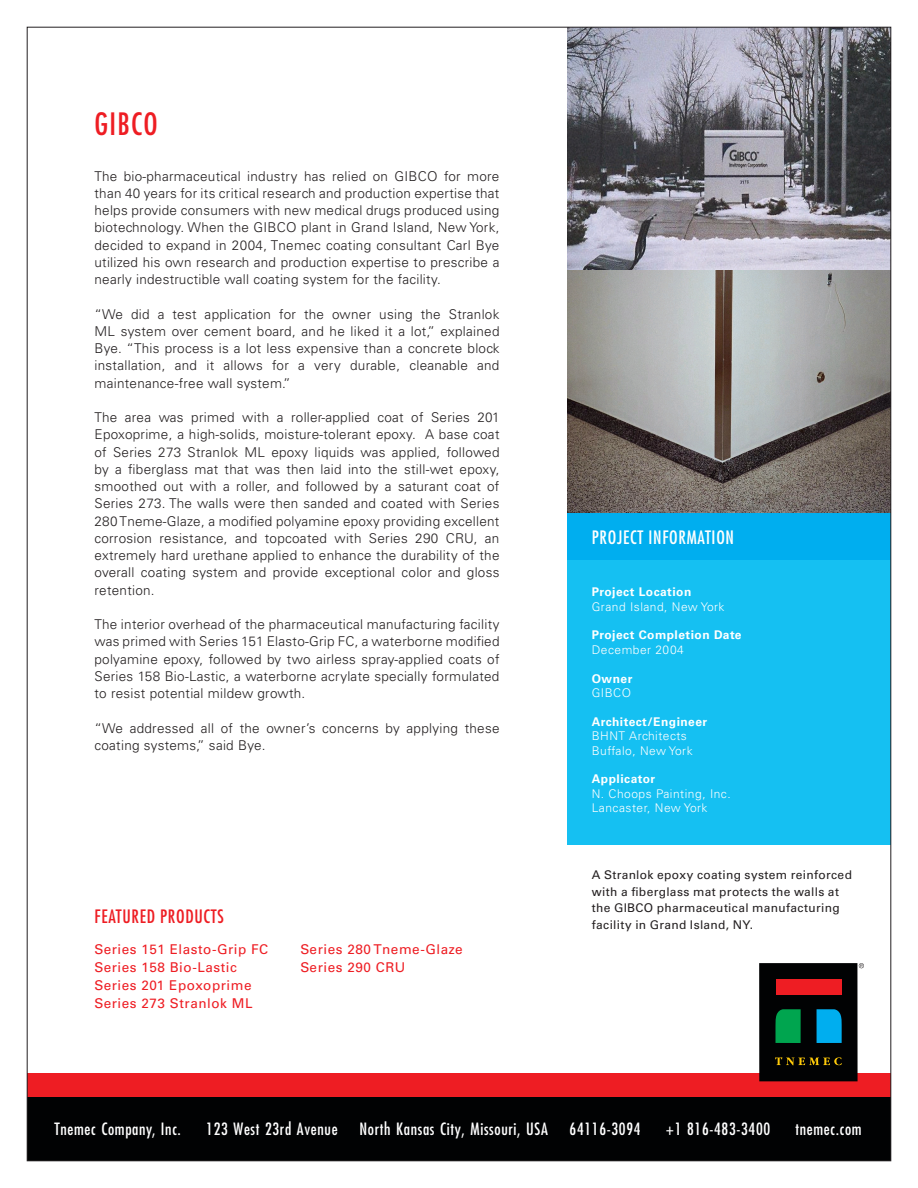
<style>
.page{position:relative;width:918px;height:1188px;background:#fff}
.page>*{position:absolute;margin:0;border:0;box-sizing:border-box;transform-origin:0 0}
.t1{font:condensed 30px "Futura Std";letter-spacing:.04em;color:#ee1d23}
.t2{font:condensed 18px "Futura Std";letter-spacing:.04em;color:#fff}
.t3{font:condensed 18px "Futura Std";letter-spacing:.04em;color:#ee1d23}
.t4{font:condensed 16.5px "Futura Std";letter-spacing:.04em;color:#fff}
.t5{font:300 13.5px/17.2px "Univers LT Std";letter-spacing:.02em;color:#231f20;text-align:justify}
.t6{font:13.5px/18px "Univers LT Std";letter-spacing:.04em;color:#ee1d23}
.Body_on_White{font:12px/16.5px "Univers LT Std";letter-spacing:.03em;color:#231f20}
.t7{font:300 12px "Univers LT Std";letter-spacing:.04em;color:#fff}
.t8{font:700 12px "Univers LT Std";letter-spacing:.04em;color:#fff}
</style>
<div class="page">
<div style="left:27px;top:1097px;width:864px;height:64px;background:#010203"></div>
<div style="left:27px;top:1074px;width:864px;height:23px;background:#ee1d23"></div>
<div style="left:567px;top:513px;width:324px;height:48px;background:#00aeef"></div>
<div style="left:567px;top:561px;width:324px;height:284px;background:#15c0f2"></div>
<img style="left:567px;top:270px;width:322px;height:243px">
<svg style="left:567px;top:29px;width:322px;height:241px"></svg>
<div style="left:759px;top:963px;width:99px;height:118px;background:#010203"></div>
<div style="left:776px;top:979px;width:65px;height:15px;background:#ee1d23"></div>
<svg style="left:775px;top:1009px;width:26px;height:34px"></svg>
<svg style="left:817px;top:1009px;width:25px;height:34px"></svg>
<svg style="left:775px;top:1057px;width:67px;height:8px"></svg>
<svg style="left:859px;top:963px;width:5px;height:5px"></svg>
<p class="t1" style="left:94px;top:106px;width:65px">GIBCO</p>
<p class="t5" style="left:94px;top:167px;width:407px">The bio-pharmaceutical industry has relied on GIBCO for more than 40 years for its critical research and production expertise that helps provide consumers with new medical drugs produced using biotechnology. When the GIBCO plant in Grand Island, New York, decided to expand in 2004, Tnemec coating consultant Carl Bye utilized his own research and production expertise to prescribe a nearly indestructible wall coating system for the facility.</p>
<p class="t5" style="left:94px;top:305px;width:407px">“We did a test application for the owner using the Stranlok ML system over cement board, and he liked it a lot,” explained Bye. “This process is a lot less expensive than a concrete block installation, and it allows for a very durable, cleanable and maintenance-free wall system.”</p>
<p class="t5" style="left:94px;top:409px;width:407px">The area was primed with a roller-applied coat of Series 201<br>Epoxoprime, a high-solids, moisture-tolerant epoxy. A base coat of Series 273 Stranlok ML epoxy liquids was applied, followed by a fiberglass mat that was then laid into the still-wet epoxy, smoothed out with a roller, and followed by a saturant coat of Series 273. The walls were then sanded and coated with Series 280 Tneme-Glaze, a modified polyamine epoxy providing excellent corrosion resistance, and topcoated with Series 290 CRU, an extremely hard urethane applied to enhance the durability of the overall coating system and provide exceptional color and gloss retention.</p>
<p class="t5" style="left:94px;top:616px;width:407px">The interior overhead of the pharmaceutical manufacturing facility was primed with Series 151 Elasto-Grip FC, a waterborne modified polyamine epoxy, followed by two airless spray-applied coats of Series 158 Bio-Lastic, a waterborne acrylate specially formulated to resist potential mildew growth.</p>
<p class="t5" style="left:94px;top:719px;width:407px">“We addressed all of the owner’s concerns by applying these coating systems,” said Bye.</p>
<p class="t3" style="left:94px;top:906px;width:131px">FEATURED PRODUCTS</p>
<p class="t6" style="left:94px;top:940px;width:175px">Series 151 Elasto-Grip FC<br>Series 158 Bio-Lastic<br>Series 201 Epoxoprime</p>
<p class="t6" style="left:94px;top:994px;width:160px">Series 273 Stranlok ML</p>
<p class="t6" style="left:300px;top:940px;width:164px">Series 280 Tneme-Glaze<br>Series 290 CRU</p>
<p class="t2" style="left:592px;top:526px;width:144px">PROJECT INFORMATION</p>
<p class="t8" style="left:592px;top:585px;width:101px">Project Location</p>
<p class="t7" style="left:592px;top:599px;width:134px">Grand Island, New York</p>
<p class="t8" style="left:592px;top:628px;width:151px">Project Completion Date</p>
<p class="t7" style="left:592px;top:642px;width:94px">December 2004</p>
<p class="t8" style="left:592px;top:671px;width:42px">Owner</p>
<p class="t7" style="left:592px;top:686px;width:41px">GIBCO</p>
<p class="t8" style="left:592px;top:715px;width:117px">Architect/Engineer</p>
<p class="t7" style="left:592px;top:729px;width:97px">BHNT Architects</p>
<p class="t7" style="left:592px;top:743px;width:102px">Buffalo, New York</p>
<p class="t8" style="left:592px;top:772px;width:65px">Applicator</p>
<p class="t7" style="left:592px;top:786px;width:140px">N. Choops Painting, Inc.</p>
<p class="t7" style="left:592px;top:801px;width:117px">Lancaster, New York</p>
<p class="Body_on_White" style="left:592px;top:867px;width:262px">A Stranlok epoxy coating system reinforced with a fiberglass mat protects the walls at the GIBCO pharmaceutical manufacturing facility in Grand Island, NY.</p>
<p class="t4" style="left:55px;top:1119px;width:128px">Tnemec Company, Inc.</p>
<p class="t4" style="left:206px;top:1119px;width:133px">123 West 23rd Avenue</p>
<p class="t4" style="left:359px;top:1119px;width:190px">North Kansas City, Missouri, USA</p>
<p class="t4" style="left:570px;top:1119px;width:72px">64116-3094</p>
<p class="t4" style="left:666px;top:1119px;width:106px">+1 816-483-3400</p>
<p class="t4" style="left:796px;top:1119px;width:68px">tnemec.com</p>
</div>
